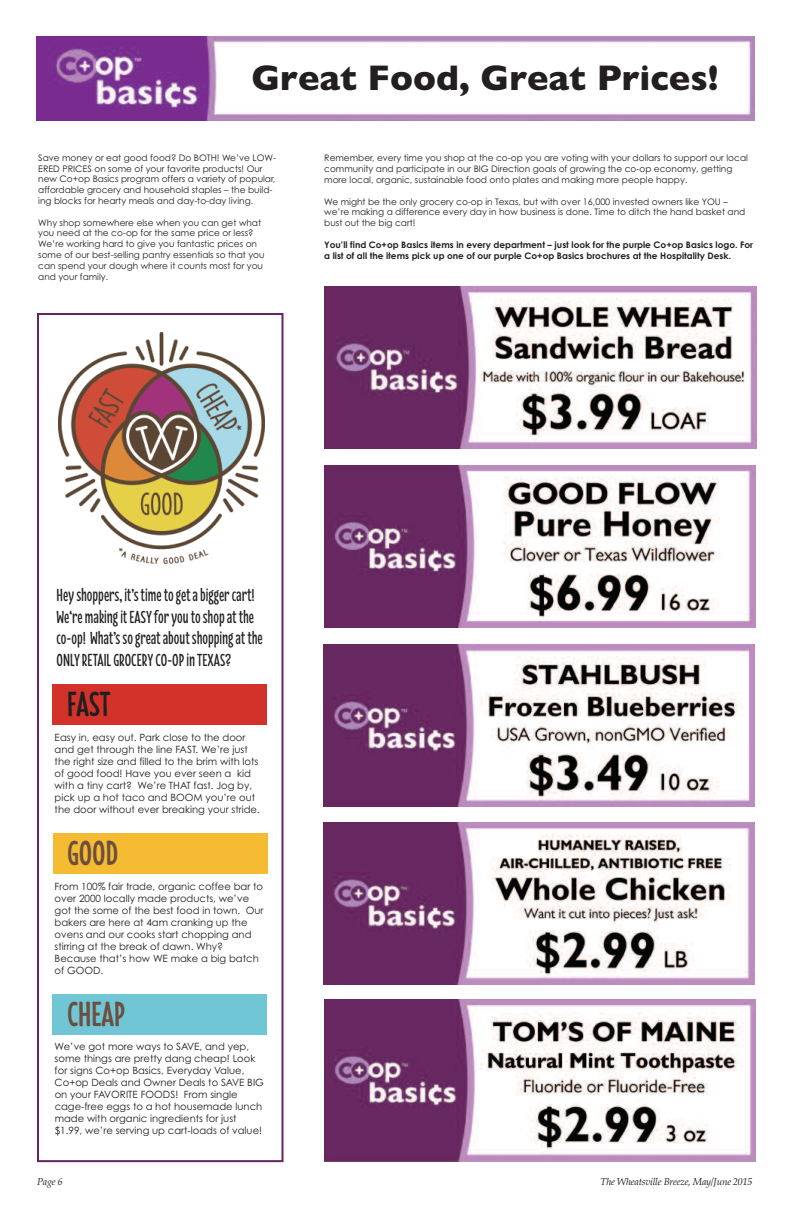
<style>
.page{position:relative;width:792px;height:1224px;background:#fff}
.page>*{position:absolute;margin:0;border:0;box-sizing:border-box;transform-origin:0 0}
.t1{font:800 36px "Gill Sans MT Pro";color:#231f20}
.t2{font:700 36px "Florence";color:#6c4f3e}
.t3{font:700 36px "Florence";color:#231f20}
.t4{font:600 18px/21.6px "Florence";color:#231f20}
.t5{font:10px/12px "Century Gothic";color:#231f20}
.t6{font:italic 10px "Palatino";letter-spacing:-.025em;color:#231f20}
.t7{font:9px/10.8px "Century Gothic";color:#231f20}
.t8{font:700 9px/10.8px "Century Gothic";color:#231f20}
</style>
<div class="page">
<div style="left:37px;top:313px;width:247px;height:849px;border:2px solid #652565"></div>
<div style="left:53px;top:834px;width:215px;height:40px;background:#f5bc33"></div>
<div style="left:52px;top:994px;width:214px;height:40px;background:#71c6d6"></div>
<div style="left:52px;top:685px;width:215px;height:40px;background:#d2322a"></div>
<img style="left:59px;top:332px;width:205px;height:232px">
<img style="left:36px;top:36px;width:719px;height:84px">
<img style="left:324px;top:466px;width:431px;height:161px">
<img style="left:323px;top:645px;width:431px;height:162px">
<img style="left:323px;top:823px;width:431px;height:161px">
<img style="left:324px;top:999px;width:431px;height:163px">
<img style="left:325px;top:287px;width:431px;height:161px">
<h1 class="t1" style="left:252px;top:65px;width:469px">Great Food, Great Prices!</h1>
<p class="t7" style="left:38px;top:152px;width:240px">Save money or eat good food? Do BOTH! We’ve LOW-ERED PRICES on some of your favorite products! Our new Co+op Basics program offers a variety of popular, affordable grocery and household staples – the build&shy;ing blocks for hearty meals and day-to-day living.</p>
<p class="t7" style="left:38px;top:217px;width:228px">Why shop somewhere else when you can get what you need at the co-op for the same price or less?<br>We’re working hard to give you fantastic prices on some of our best-selling pantry essentials so that you can spend your dough where it counts most for you and your family.</p>
<p class="t7" style="left:324px;top:153px;width:425px">Remember, every time you shop at the co-op you are voting with your dollars to support our local community and participate in our BIG Direction goals of growing the co-op economy, getting more local, organic, sustainable food onto plates and making more people happy.</p>
<p class="t7" style="left:324px;top:196px;width:423px">We might be the only grocery co-op in Texas, but with over 16,000 invested owners like YOU – we’re making a difference every day in how business is done. Time to ditch the hand basket and bust out the big cart!</p>
<p class="t8" style="left:324px;top:239px;width:430px">You’ll find Co+op Basics items in every department – just look for the purple Co+op Basics logo. For a list of all the items pick up one of our purple Co+op Basics brochures at the Hospitality Desk.</p>
<h2 class="t4" style="left:57px;top:584px;width:208px">Heyshoppers, it’stimetogetabiggercart!<br>We‘remakingitEASYforyoutoshopatthe co-op! What’ssogreataboutshoppingatthe ONLYRETAILGROCERYCO-OPinTEXAS?</h2>
<h1 class="t3" style="left:67px;top:683px;width:45px">FAST</h1>
<p class="t5" style="left:55px;top:731px;width:207px">Easy in, easy out. Park close to the door and get through the line FAST. We’re just the right size and filled to the brim with lots of good food! Have you ever seen a kid with a tiny cart? We’re THAT fast. Jog by, pick up a hot taco and BOOM you’re out the door without ever breaking your stride.</p>
<h1 class="t2" style="left:67px;top:831px;width:53px">GOOD</h1>
<p class="t5" style="left:55px;top:880px;width:210px">From 100% fair trade, organic coffee bar to over 2000 locally made products, we’ve got the some of the best food in town. Our bakers are here at 4am cranking up the ovens and our cooks start chopping and stirring at the break of dawn. Why?<br>Because that’s how WE make a big batch of GOOD.</p>
<h1 class="t2" style="left:67px;top:992px;width:60px">CHEAP</h1>
<p class="t5" style="left:55px;top:1041px;width:211px">We’ve got more ways to SAVE, and yep, some things are pretty dang cheap! Look for signs Co+op Basics, Everyday Value, Co+op Deals and Owner Deals to SAVE BIG on your FAVORITE FOODS! From single cage-free eggs to a hot housemade lunch made with organic ingredients for just $1.99, we’re serving up cart-loads of value!</p>
<p class="t6" style="left:37px;top:1176px;width:27px">Page 6</p>
<p class="t6" style="left:600px;top:1176px;width:154px">The Wheatsville Breeze, May/June 2015</p>
</div>
